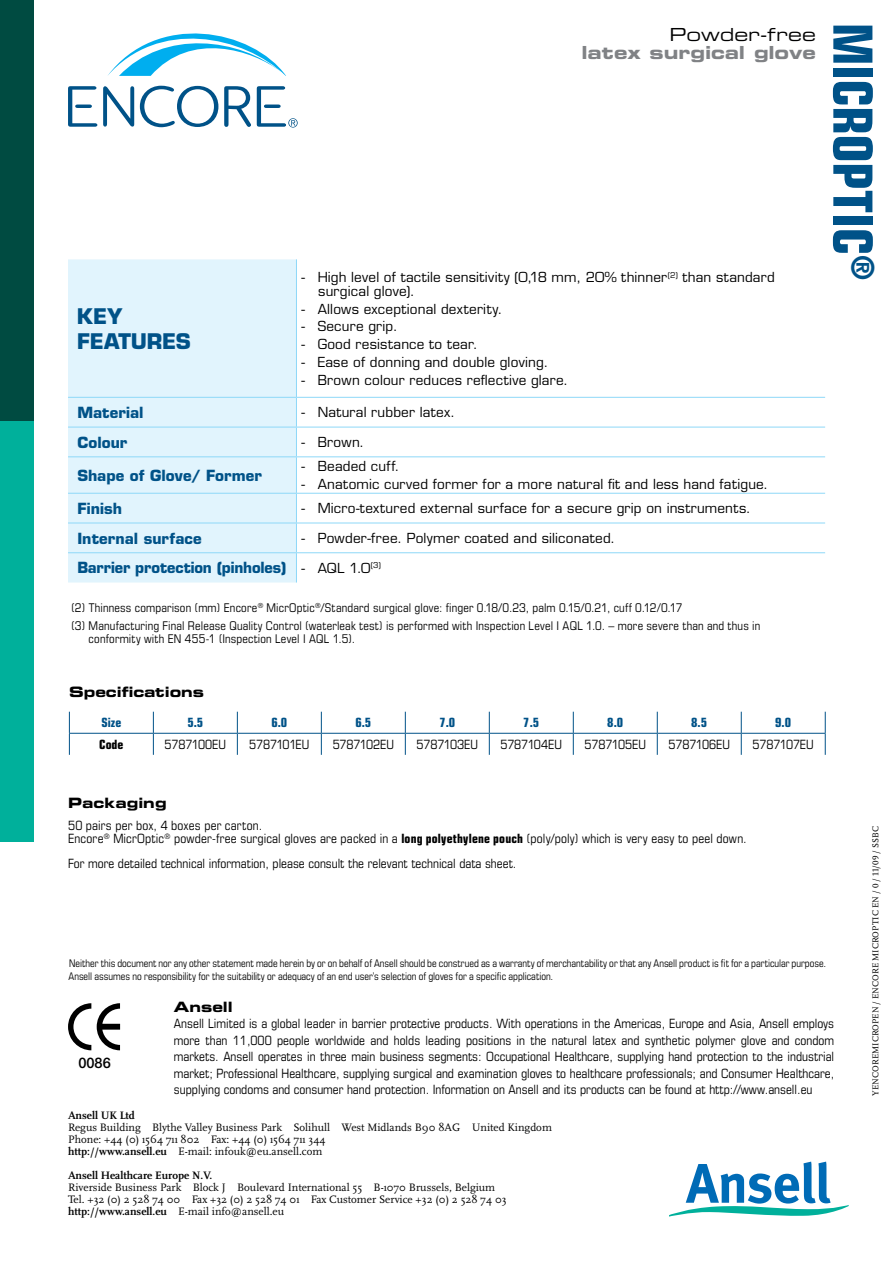
<style>
.page{position:relative;width:893px;height:1263px;background:#fff}
.page>*{position:absolute;margin:0;border:0;box-sizing:border-box;transform-origin:0 0}
.t1{font:700 condensed 54px "Eurostile LT Std";color:#005288}
.t2{font:700 21px/25.2px "Eurostile LT Std";letter-spacing:-.015em;color:#005288}
.t3{font:18px "Eurostile LT Std Bold Ex 2";letter-spacing:-.005em;color:#808285}
.t4{font:18px "Eurostile LT Std Ex 2";letter-spacing:.005em;color:#000}
.t5{font:700 15px "Eurostile LT Std";color:#005288}
.t6{font:500 14.55px "Helvetica Neue LT Std";color:#000}
.t7{font:14.25px "Eurostile LT Std Bold Ex 2";color:#000}
.t8{font:13.5px/13.5px "Eurostile LT Std";letter-spacing:.015em;color:#000}
.t9{font:condensed 12.75px/16.5px "Eurostile LT Std";color:#000}
.t10{font:700 condensed 12.75px "Eurostile LT Std";color:#005288}
.t11{font:700 condensed 12.75px "Eurostile LT Std";color:#000}
.t12{font:condensed 12px/13.5px "Eurostile LT Std";letter-spacing:.015em;color:#000}
.t13{font:11.25px/12px "Scala Pro";color:#000}
.t14{font:700 11.25px "Scala Pro";color:#000}
.t15{font:condensed 10.5px/13.5px "Eurostile LT Std";color:#000;scale:.96 1}
.t16{font:9px "Scala Pro";letter-spacing:.01em;color:#000}
.s1{font-weight:400;font-size:13.5px;color:#000}
.s2{font-weight:700}
</style>
<div class="page">
<div style="left:0;top:0;width:33px;height:421px;background:#004b41"></div>
<div style="left:0;top:421px;width:33px;height:421px;background:#00b09b"></div>
<div style="left:68px;top:259px;width:228px;height:323px;background:#e1f4fd"></div>
<svg style="left:297px;top:426px;width:528px;height:128px"></svg>
<hr style="left:296px;top:259px;width:1px;height:138px;background:#8ed8f8">
<hr style="left:68px;top:397px;width:228px;height:1px;background:#8ed8f8">
<hr style="left:296px;top:397px;width:529px;height:1px;background:#8ed8f8">
<hr style="left:68px;top:427px;width:228px;height:1px;background:#8ed8f8">
<hr style="left:296px;top:427px;width:529px;height:1px;background:#8ed8f8">
<svg style="left:296px;top:398px;width:1px;height:58px"></svg>
<hr style="left:68px;top:456px;width:228px;height:1px;background:#8ed8f8">
<hr style="left:296px;top:456px;width:529px;height:1px;background:#8ed8f8">
<hr style="left:296px;top:457px;width:1px;height:36px;background:#8ed8f8">
<hr style="left:68px;top:493px;width:228px;height:1px;background:#8ed8f8">
<hr style="left:296px;top:493px;width:529px;height:1px;background:#8ed8f8">
<hr style="left:68px;top:523px;width:228px;height:1px;background:#8ed8f8">
<hr style="left:296px;top:523px;width:529px;height:1px;background:#8ed8f8">
<hr style="left:68px;top:552px;width:228px;height:1px;background:#8ed8f8">
<hr style="left:296px;top:552px;width:529px;height:1px;background:#8ed8f8">
<svg style="left:296px;top:494px;width:1px;height:88px"></svg>
<svg style="left:69px;top:712px;width:1px;height:43px"></svg>
<hr style="left:69px;top:733px;width:84px;height:1px;background:#005288">
<svg style="left:153px;top:712px;width:673px;height:43px"></svg>
<svg style="left:107px;top:33px;width:179px;height:43px"></svg>
<svg style="left:103px;top:86px;width:31px;height:41px"></svg>
<svg style="left:140px;top:86px;width:78px;height:41px"></svg>
<svg style="left:224px;top:86px;width:27px;height:41px"></svg>
<svg style="left:68px;top:86px;width:29px;height:41px"></svg>
<svg style="left:257px;top:86px;width:41px;height:42px"></svg>
<svg style="left:669px;top:1161px;width:180px;height:55px"></svg>
<svg style="left:68px;top:1003px;width:23px;height:47px"></svg>
<svg style="left:97px;top:1003px;width:23px;height:47px"></svg>
<h2 class="t2" style="left:77px;top:303px;width:115px">Key<br>FEATURES</h2>
<h3 class="t4" style="left:669px;top:22px;width:148px">Powder-free</h3>
<h3 class="t3" style="left:582px;top:40px;width:236px">latex surgical glove</h3>
<p class="t8" style="left:318px;top:271px;width:458px;text-indent:-17px">- High level of tactile sensitivity (0,18 mm, 20% thinner<sup>(2)</sup> than standard surgical glove).</p>
<p class="t8" style="left:301px;top:302px;width:202px">- Allows exceptional dexterity.</p>
<p class="t8" style="left:301px;top:320px;width:98px">- Secure grip.</p>
<p class="t8" style="left:301px;top:337px;width:178px">- Good resistance to tear.</p>
<p class="t8" style="left:301px;top:355px;width:248px">- Ease of donning and double gloving.</p>
<p class="t8" style="left:301px;top:373px;width:268px">- Brown colour reduces reflective glare.</p>
<p class="t5" style="left:77px;top:403px;width:68px">Material</p>
<p class="t8" style="left:301px;top:406px;width:155px">- Natural rubber latex.</p>
<p class="t5" style="left:77px;top:433px;width:52px">Colour</p>
<p class="t8" style="left:301px;top:435px;width:64px">- Brown.</p>
<p class="t5" style="left:77px;top:466px;width:186px">Shape of Glove/ Former</p>
<p class="t8" style="left:301px;top:460px;width:100px">- Beaded cuff.</p>
<p class="t8" style="left:301px;top:477px;width:468px">- Anatomic curved former for a more natural fit and less hand fatigue.</p>
<p class="t5" style="left:78px;top:499px;width:46px">Finish</p>
<p class="t8" style="left:301px;top:502px;width:451px">- Micro-textured external surface for a secure grip on instruments.</p>
<p class="t5" style="left:78px;top:529px;width:126px">Internal surface</p>
<p class="t8" style="left:301px;top:531px;width:315px">- Powder-free. Polymer coated and siliconated.</p>
<p class="t5" style="left:77px;top:558px;width:305px">Barrier protection (pinholes) <span class="s1">- AQL 1.0</span><sup>(3)</sup></p>
<p class="t12" style="left:71px;top:601px;width:613px">(2) Thinness comparison (mm) Encore<sup>®</sup> MicrOptic<sup>®</sup>/Standard surgical glove: finger 0.18/0.23, palm 0.15/0.21, cuff 0.12/0.17</p>
<p class="t12" style="left:89px;top:618px;width:673px;text-indent:-17px">(3) Manufacturing Final Release Quality Control (waterleak test) is performed with Inspection Level I AQL 1.0. – more severe than and thus in conformity with EN 455-1 (Inspection Level I AQL 1.5).</p>
<p class="t7" style="left:69px;top:682px;width:137px">Specifications</p>
<p class="t10" style="left:101px;top:715px;width:21px">Size</p>
<p class="t10" style="left:187px;top:715px;width:17px">5.5</p>
<p class="t10" style="left:271px;top:715px;width:17px">6.0</p>
<p class="t10" style="left:355px;top:715px;width:17px">6.5</p>
<p class="t10" style="left:439px;top:715px;width:17px">7.0</p>
<p class="t10" style="left:523px;top:715px;width:17px">7.5</p>
<p class="t10" style="left:607px;top:715px;width:17px">8.0</p>
<p class="t10" style="left:691px;top:715px;width:17px">8.5</p>
<p class="t10" style="left:775px;top:715px;width:17px">9.0</p>
<p class="t11" style="left:99px;top:736px;width:26px">Code</p>
<p class="t9" style="left:165px;top:736px;width:63px">5787100EU</p>
<p class="t9" style="left:249px;top:736px;width:62px">5787101EU</p>
<p class="t9" style="left:333px;top:736px;width:63px">5787102EU</p>
<p class="t9" style="left:417px;top:736px;width:63px">5787103EU</p>
<p class="t9" style="left:500px;top:736px;width:63px">5787104EU</p>
<p class="t9" style="left:585px;top:736px;width:63px">5787105EU</p>
<p class="t9" style="left:669px;top:736px;width:63px">5787106EU</p>
<p class="t9" style="left:753px;top:736px;width:63px">5787107EU</p>
<h1 class="t1" style="left:885px;top:23px;width:259px;rotate:90deg">MicrOptic<sup>®</sup></h1>
<p class="t7" style="left:68px;top:792px;width:100px">Packaging</p>
<p class="t9" style="left:68px;top:818px;width:680px;line-height:13.5px">50 pairs per box, 4 boxes per carton.<br>Encore<sup>®</sup> MicrOptic<sup>®</sup> powder-free surgical gloves are packed in a <span class="s2">long polyethylene pouch</span> (poly/poly) which is very easy to peel down.</p>
<p class="t9" style="left:68px;top:855px;width:450px">For more detailed technical information, please consult the relevant technical data sheet.</p>
<p class="t15" style="left:68px;top:956px;width:791px">Neither this document nor any other statement made herein by or on behalf of Ansell should be construed as a warranty of merchantability or that any Ansell product is fit for a particular purpose.<br>Ansell assumes no responsibility for the suitability or adequacy of an end user’s selection of gloves for a specific application.</p>
<p class="t6" style="left:78px;top:1054px;width:34px">0086</p>
<p class="t7" style="left:174px;top:997px;width:60px">Ansell</p>
<p class="t9" style="left:174px;top:1015px;width:662px;text-align:justify">Ansell Limited is a global leader in barrier protective products. With operations in the Americas, Europe and Asia, Ansell employs more than 11,000 people worldwide and holds leading positions in the natural latex and synthetic polymer glove and condom markets. Ansell operates in three main business segments: Occupational Healthcare, supplying hand protection to the industrial market; Professional Healthcare, supplying surgical and examination gloves to healthcare professionals; and Consumer Healthcare, supplying condoms and consumer hand protection. Information on Ansell and its products can be found at http://www.ansell.eu</p>
<p class="t14" style="left:68px;top:1109px;width:68px">Ansell UK Ltd</p>
<p class="t13" style="left:68px;top:1122px;width:485px">Regus Building Blythe Valley Business Park Solihull West Midlands B90 8AG United Kingdom<br>Phone: +44 (0) 1564 711 802 Fax: +44 (0) 1564 711 344<br><span class="s2">http://www.ansell.eu</span> E-mail: infouk@eu.ansell.com</p>
<p class="t14" style="left:68px;top:1169px;width:146px">Ansell Healthcare Europe N.V.</p>
<p class="t13" style="left:68px;top:1182px;width:440px">Riverside Business Park Block J Boulevard International 55 B-1070 Brussels, Belgium<br>Tel. +32 (0) 2 528 74 00 Fax +32 (0) 2 528 74 01 Fax Customer Service +32 (0) 2 528 74 03 <span class="s2">http://www.ansell.eu</span> E-mail info@ansell.eu</p>
<p class="t16" style="left:870px;top:1096px;width:271px;rotate:-90deg">YENCOREMICROPEN / Encore MicrOptic EN / 0 / 11/09 / SSBC</p>
</div>
